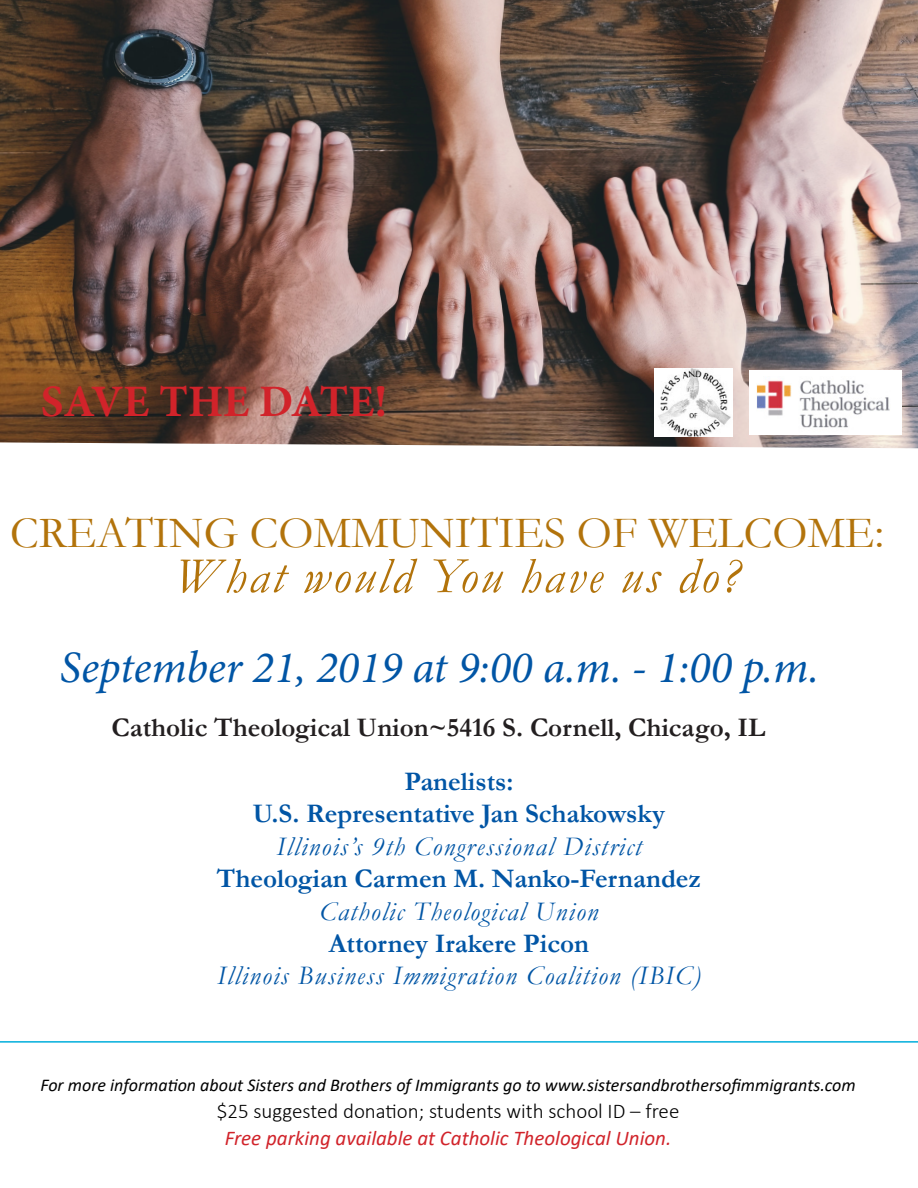
<style>
.page{position:relative;width:918px;height:1188px;background:#fff}
.page>*{position:absolute;margin:0;border:0;box-sizing:border-box;transform-origin:0 0}
.t1{font:italic 51px "Garamond";letter-spacing:.05em;color:#b2730b}
.t2{font:italic 45px "Minion Pro";color:#0155a5}
.t3{font:45px "Garamond";color:#b2730b}
.t4{font:700 45px "Minion Pro";color:#d1232a}
.t5{font:italic 27px "Garamond";letter-spacing:.05em;color:#0155a5}
.t6{font:700 27px "Garamond";color:#0155a5}
.t7{font:700 27px "Garamond";color:#231f20}
.t8{font:italic 21px "Calibri";color:#d1232a}
.t9{font:300 21px "Calibri";color:#000}
.t10{font:italic 18px "Calibri";color:#000}
</style>
<div class="page">
<hr style="left:0;top:1041px;width:918px;height:2px;background:#00aedc">
<img style="left:0;top:0;width:918px;height:448px">
<img style="left:654px;top:368px;width:78px;height:69px">
<img style="left:750px;top:371px;width:151px;height:63px">
<p class="t4" style="left:41px;top:370px;width:348px">SAVE THE DATE!</p>
<p class="t3" style="left:10px;top:503px;width:876px">CREATING COMMUNITIES OF WELCOME:</p>
<p class="t1" style="left:175px;top:541px;width:566px">What would You have us do?</p>
<p class="t2" style="left:60px;top:637px;width:761px">September 21, 2019 at 9:00 a.m. - 1:00 p.m.</p>
<p class="t7" style="left:111px;top:709px;width:655px">Catholic Theological Union~5416 S. Cornell, Chicago, IL</p>
<p class="t6" style="left:405px;top:763px;width:110px">Panelists:</p>
<p class="t6" style="left:253px;top:796px;width:414px">U.S. Representative Jan Schakowsky</p>
<p class="t5" style="left:277px;top:828px;width:366px">Illinois’s 9th Congressional District</p>
<p class="t6" style="left:217px;top:860px;width:486px">Theologian Carmen M. Nanko-Fernandez</p>
<p class="t5" style="left:320px;top:893px;width:280px">Catholic Theological Union</p>
<p class="t6" style="left:329px;top:925px;width:262px">Attorney Irakere Picon</p>
<p class="t5" style="left:217px;top:958px;width:485px">Illinois Business Immigration Coalition (IBIC)</p>
<p class="t10" style="left:40px;top:1072px;width:817px">For more information about Sisters and Brothers of Immigrants go to www.sistersandbrothersofimmigrants.com</p>
<p class="t9" style="left:217px;top:1098px;width:464px">$25 suggested donation; students with school ID – free</p>
<p class="t8" style="left:225px;top:1123px;width:448px">Free parking available at Catholic Theological Union.</p>
</div>
